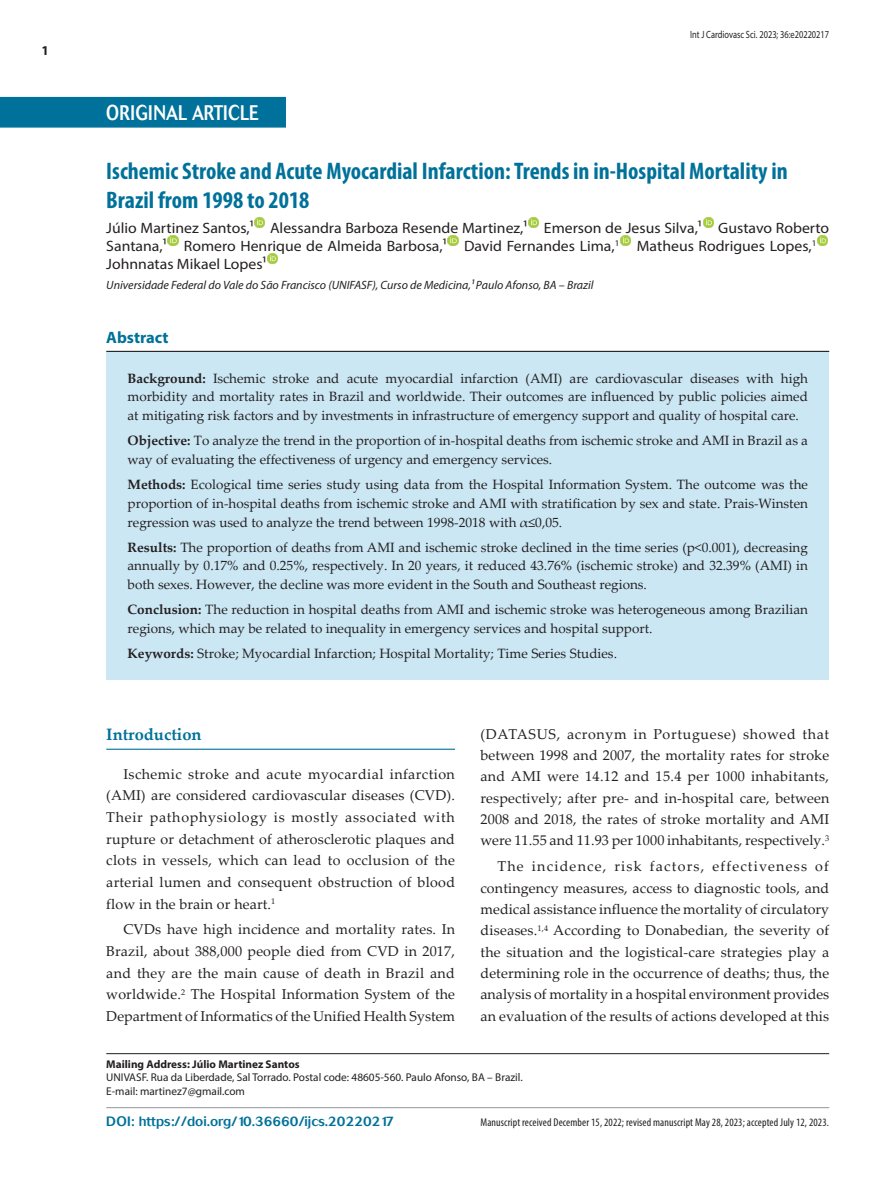
<style>
.page{position:relative;width:893px;height:1191px;background:#fff}
.page>*{position:absolute;margin:0;border:0;box-sizing:border-box;transform-origin:0 0}
._1_-_Titulo{font:700 condensed 24px/28.8px "Myriad Pro";color:#00719a}
.t1{font:500 21px "Cosmos";letter-spacing:.02em;color:#fff;scale:.8 1}
._1_-_Titulo-materia{font:700 16.5px "Palatino Linotype";color:#00719a}
.t2{font:700 16.5px "Myriad Pro";color:#00719a}
._3_-_Autores{font:15px/18px "Myriad Pro";color:#231f20;scale:1.05 1}
._4_-_Texto-Basico{font:14.25px/21.5px "Palatino Linotype";letter-spacing:.01em;color:#231f20;text-align:justify}
._8_-_Resumo-portugues{font:13.5px/18.8px "Palatino Linotype";color:#231f20;text-align:justify}
._6_-_DOI{font:500 13.5px "Cosmos";color:#00719a}
.t3{font:700 13.5px "Myriad Pro";color:#231f20}
._4_-_Instituicao{font:italic 12px "Myriad Pro";color:#231f20}
._5_-_Correspondencia{font:11.25px "Myriad Pro";color:#231f20}
._7_-_Artigo-recebido{font:condensed 11.25px "Myriad Pro";letter-spacing:.01em;color:#231f20}
._5_-_Correspondencia-2{font:700 11.25px "Myriad Pro";color:#231f20}
.t4{font:10.5px "Myriad Pro";color:#231f20;scale:.8 1}
.s1{font-weight:700}
</style>
<div class="page">
<hr style="left:106px;top:748px;width:349px;height:2px;background:#00719a">
<div style="left:0;top:97px;width:286px;height:31px;background:#00719a"></div>
<svg style="left:255px;top:217px;width:10px;height:11px"></svg>
<svg style="left:529px;top:217px;width:10px;height:11px"></svg>
<svg style="left:703px;top:217px;width:10px;height:11px"></svg>
<svg style="left:168px;top:235px;width:10px;height:11px"></svg>
<svg style="left:448px;top:235px;width:10px;height:11px"></svg>
<svg style="left:621px;top:235px;width:10px;height:11px"></svg>
<svg style="left:818px;top:235px;width:10px;height:11px"></svg>
<svg style="left:268px;top:253px;width:10px;height:11px"></svg>
<hr style="left:106px;top:1053px;width:723px;height:1px;background:#231f20">
<hr style="left:106px;top:1107px;width:723px;height:1px;background:#939598">
<div style="left:106px;top:351px;width:723px;height:328px;background:#cbe7f4"></div>
<hr style="left:106px;top:351px;width:723px;height:1px;background:#231f20">
<p class="t3" style="left:41px;top:42px;width:9px">1</p>
<h2 class="t1" style="left:106px;top:100px;width:192px">ORIGINAL ARTICLE</h2>
<p class="t4" style="left:690px;top:28px;width:175px">Int J Cardiovasc Sci. 2023; 36:e20220217</p>
<p class="_1_-_Titulo" style="left:106px;top:157px;width:683px">Ischemic Stroke and Acute Myocardial Infarction: Trends in in-Hospital Mortality in<br>Brazil from 1998 to 2018</p>
<p class="_3_-_Autores" style="left:106px;top:218px;width:690px">Júlio Martinez Santos,¹ Alessandra Barboza Resende Martinez,¹ Emerson de Jesus Silva,¹ Gustavo Roberto<br>Santana,¹ Romero Henrique de Almeida Barbosa,¹ David Fernandes Lima,<sup>1</sup> Matheus Rodrigues Lopes,<sup>1<br></sup>Johnnatas Mikael Lopes¹</p>
<p class="_4_-_Instituicao" style="left:106px;top:278px;width:489px">Universidade Federal do Vale do São Francisco (UNIFASF), Curso de Medicina,¹ Paulo Afonso, BA – Brazil</p>
<p class="t2" style="left:106px;top:326px;width:64px">Abstract</p>
<p class="_8_-_Resumo-portugues" style="left:128px;top:368px;width:682px"><span class="s1">Background:</span> Ischemic stroke and acute myocardial infarction (AMI) are cardiovascular diseases with high morbidity and mortality rates in Brazil and worldwide. Their outcomes are influenced by public policies aimed at mitigating risk factors and by investments in infrastructure of emergency support and quality of hospital care.</p>
<p class="_8_-_Resumo-portugues" style="left:128px;top:431px;width:682px"><span class="s1">Objective:</span> To analyze the trend in the proportion of in-hospital deaths from ischemic stroke and AMI in Brazil as a way of evaluating the effectiveness of urgency and emergency services.</p>
<p class="_8_-_Resumo-portugues" style="left:128px;top:474px;width:682px"><span class="s1">Methods:</span> Ecological time series study using data from the Hospital Information System. The outcome was the proportion of in-hospital deaths from ischemic stroke and AMI with stratification by sex and state. Prais-Winsten regression was used to analyze the trend between 1998-2018 with α≤0,05.</p>
<p class="_8_-_Resumo-portugues" style="left:128px;top:537px;width:682px"><span class="s1">Results:</span> The proportion of deaths from AMI and ischemic stroke declined in the time series (p&lt;0.001), decreasing annually by 0.17% and 0.25%, respectively. In 20 years, it reduced 43.76% (ischemic stroke) and 32.39% (AMI) in both sexes. However, the decline was more evident in the South and Southeast regions.</p>
<p class="_8_-_Resumo-portugues" style="left:128px;top:600px;width:682px"><span class="s1">Conclusion:</span> The reduction in hospital deaths from AMI and ischemic stroke was heterogeneous among Brazilian regions, which may be related to inequality in emergency services and hospital support.</p>
<p class="_8_-_Resumo-portugues" style="left:128px;top:644px;width:491px"><span class="s1">Keywords:</span> Stroke; Myocardial Infarction; Hospital Mortality; Time Series Studies.</p>
<p class="_1_-_Titulo-materia" style="left:106px;top:723px;width:97px">Introduction</p>
<p class="_4_-_Texto-Basico" style="left:106px;top:762px;width:350px;text-indent:17px">Ischemic stroke and acute myocardial infarction (AMI) are considered cardiovascular diseases (CVD).<br>Their pathophysiology is mostly associated with rupture or detachment of atherosclerotic plaques and clots in vessels, which can lead to occlusion of the arterial lumen and consequent obstruction of blood flow in the brain or heart.<sup>1</sup></p>
<p class="_4_-_Texto-Basico" style="left:106px;top:918px;width:350px;text-indent:17px">CVDs have high incidence and mortality rates. In Brazil, about 388,000 people died from CVD in 2017, and they are the main cause of death in Brazil and worldwide.<sup>2</sup> The Hospital Information System of the Department of Informatics of the Unified Health System</p>
<p class="_4_-_Texto-Basico" style="left:480px;top:722px;width:350px">(DATASUS, acronym in Portuguese) showed that between 1998 and 2007, the mortality rates for stroke and AMI were 14.12 and 15.4 per 1000 inhabitants, respectively; after pre- and in-hospital care, between 2008 and 2018, the rates of stroke mortality and AMI were 11.55 and 11.93 per 1000 inhabitants, respectively.<sup>3</sup></p>
<p class="_4_-_Texto-Basico" style="left:480px;top:855px;width:350px;text-indent:17px">The incidence, risk factors, effectiveness of contingency measures, access to diagnostic tools, and medical assistance influence the mortality of circulatory diseases.<sup>1,4</sup> According to Donabedian, the severity of the situation and the logistical-care strategies play a determining role in the occurrence of deaths; thus, the analysis of mortality in a hospital environment provides an evaluation of the results of actions developed at this</p>
<p class="_5_-_Correspondencia-2" style="left:106px;top:1056px;width:195px">Mailing Address: Júlio Martinez Santos</p>
<p class="_5_-_Correspondencia" style="left:106px;top:1070px;width:418px">UNIVASF. Rua da Liberdade, Sal Torrado. Postal code: 48605-560. Paulo Afonso, BA – Brazil.</p>
<p class="_5_-_Correspondencia" style="left:106px;top:1083px;width:140px">E-mail: martinez7@gmail.com</p>
<p class="_7_-_Artigo-recebido" style="left:480px;top:1115px;width:350px">Manuscript received December 15, 2022; revised manuscript May 28, 2023; accepted July 12, 2023.</p>
<p class="_6_-_DOI" style="left:106px;top:1113px;width:290px">DOI: https://doi.org/10.36660/ijcs.20220217</p>
</div>
